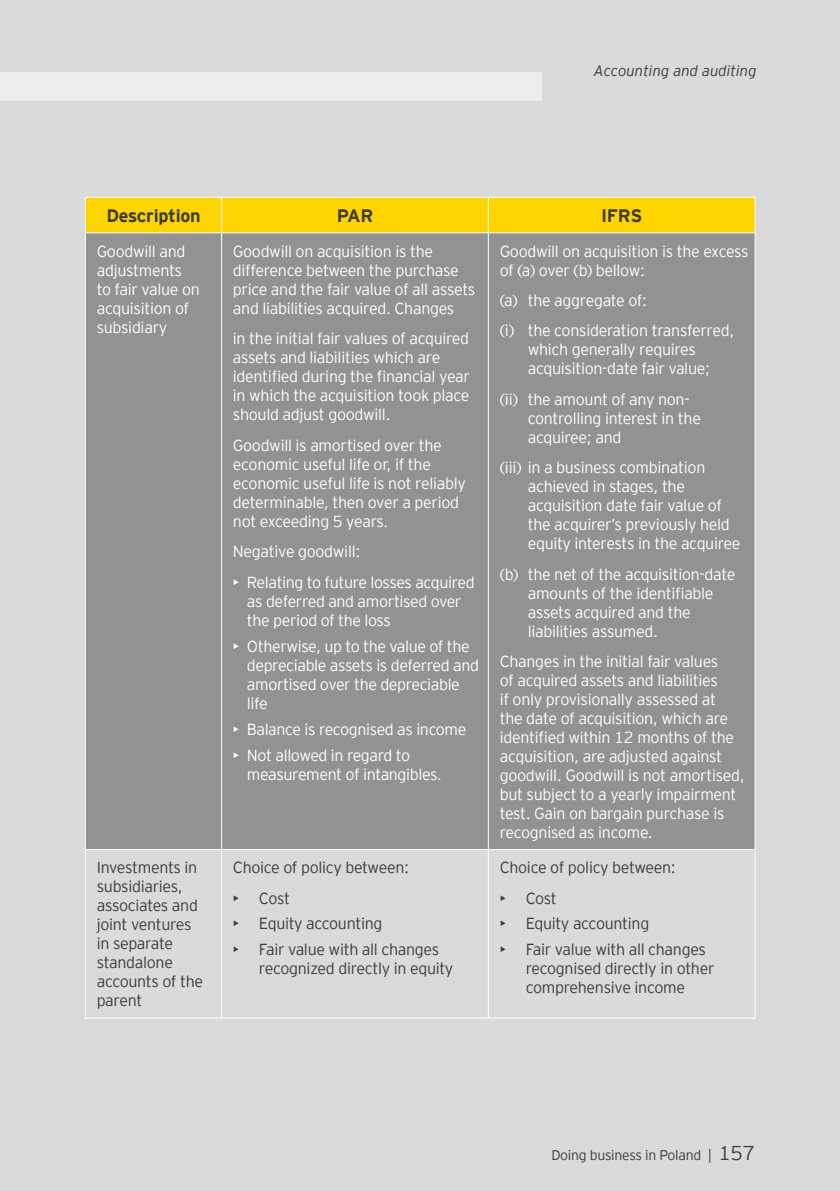
<style>
.page{position:relative;width:840px;height:1191px;background:#fff}
.page>*{position:absolute;margin:0;border:0;box-sizing:border-box;transform-origin:0 0}
.t1{font:700 18px "EY Interstate";letter-spacing:-.02em;color:#3c3c3b}
.t2{font:300 16px/19px "EY Interstate";letter-spacing:-.02em;color:#fff}
.t3{font:300 16px/19px "EY Interstate";letter-spacing:-.02em;color:#3c3c3b}
.t4{font:italic 300 15px "EY Interstate";color:#3c3c3b}
.t5{font:300 14px "EY Interstate";letter-spacing:-.02em;color:#3c3c3b}
.s1{font-size:20px}
</style>
<div class="page">
<div style="left:0;top:0;width:839px;height:1191px;background:#dadada"></div>
<div style="left:0;top:72px;width:540px;height:28px;background:#ededed"></div>
<div style="left:86px;top:198px;width:668px;height:34px;background:#ffd500"></div>
<div style="left:86px;top:233px;width:668px;height:616px;background:#929292"></div>
<hr style="left:221px;top:233px;width:1px;height:616px;background:#fff">
<hr style="left:487px;top:233px;width:1px;height:616px;background:#fff">
<hr style="left:221px;top:849px;width:1px;height:168px;background:#fff">
<hr style="left:487px;top:849px;width:1px;height:168px;background:#fff">
<hr style="left:221px;top:198px;width:1px;height:34px;background:#fff">
<hr style="left:487px;top:198px;width:1px;height:34px;background:#fff">
<hr style="left:85px;top:233px;width:1px;height:616px;background:#fff">
<hr style="left:754px;top:233px;width:1px;height:616px;background:#fff">
<hr style="left:85px;top:849px;width:136px;height:1px;background:#fff">
<hr style="left:221px;top:849px;width:267px;height:1px;background:#fff">
<hr style="left:488px;top:849px;width:267px;height:1px;background:#fff">
<hr style="left:85px;top:849px;width:1px;height:168px;background:#fff">
<hr style="left:754px;top:849px;width:1px;height:168px;background:#fff">
<hr style="left:85px;top:1017px;width:136px;height:1px;background:#fff">
<hr style="left:221px;top:1017px;width:267px;height:1px;background:#fff">
<hr style="left:488px;top:1017px;width:267px;height:1px;background:#fff">
<hr style="left:85px;top:197px;width:136px;height:1px;background:#fff">
<hr style="left:85px;top:198px;width:1px;height:34px;background:#fff">
<hr style="left:221px;top:197px;width:267px;height:1px;background:#fff">
<hr style="left:488px;top:197px;width:267px;height:1px;background:#fff">
<hr style="left:754px;top:198px;width:1px;height:34px;background:#fff">
<hr style="left:85px;top:232px;width:136px;height:1px;background:#fff">
<hr style="left:221px;top:232px;width:267px;height:1px;background:#fff">
<hr style="left:488px;top:232px;width:267px;height:1px;background:#fff">
<p class="t4" style="left:593px;top:60px;width:164px">Accounting and auditing</p>
<p class="t1" style="left:106px;top:203px;width:96px">Description</p>
<p class="t1" style="left:336px;top:203px;width:38px">PAR</p>
<p class="t1" style="left:601px;top:203px;width:43px">IFRS</p>
<p class="t2" style="left:97px;top:241px;width:105px">Goodwill and adjustments to fair value on acquisition of subsidiary</p>
<p class="t2" style="left:233px;top:241px;width:244px">Goodwill on acquisition is the difference between the purchase price and the fair value of all assets and liabilities acquired. Changes</p>
<p class="t2" style="left:233px;top:328px;width:238px">in the initial fair values of acquired assets and liabilities which are identified during the financial year in which the acquisition took place should adjust goodwill.</p>
<p class="t2" style="left:233px;top:434px;width:234px">Goodwill is amortised over the economic useful life or, if the economic useful life is not reliably determinable, then over a period not exceeding 5 years.</p>
<p class="t2" style="left:233px;top:541px;width:129px">Negative goodwill:</p>
<p class="t2" style="left:247px;top:572px;width:229px;text-indent:-14px">• Relating to future losses acquired as deferred and amortised over the period of the loss</p>
<p class="t2" style="left:247px;top:636px;width:233px;text-indent:-14px">• Otherwise, up to the value of the depreciable assets is deferred and amortised over the depreciable life</p>
<p class="t2" style="left:233px;top:719px;width:235px">• Balance is recognised as income</p>
<p class="t2" style="left:247px;top:745px;width:196px;text-indent:-14px">• Not allowed in regard to measurement of intangibles.</p>
<p class="t2" style="left:499px;top:241px;width:250px">Goodwill on acquisition is the excess of (a) over (b) bellow:</p>
<p class="t2" style="left:499px;top:284px;width:236px;line-height:30.4px">(a) the aggregate of:<br>(i) the consideration transferred,</p>
<p class="t2" style="left:527px;top:339px;width:184px">which generally requires acquisition-date fair value;</p>
<p class="t2" style="left:527px;top:389px;width:175px;text-indent:-28px">(ii) the amount of any non&shy;controlling interest in the acquiree; and</p>
<p class="t2" style="left:527px;top:457px;width:214px;text-indent:-28px">(iii) in a business combination achieved in stages, the acquisition date fair value of the acquirer’s previously held equity interests in the acquiree</p>
<p class="t2" style="left:527px;top:563px;width:209px;text-indent:-28px">(b) the net of the acquisition-date amounts of the identifiable assets acquired and the liabilities assumed.</p>
<p class="t2" style="left:499px;top:651px;width:246px">Changes in the initial fair values<br>of acquired assets and liabilities<br>if only provisionally assessed at<br>the date of acquisition, which are identified within 12 months of the acquisition, are adjusted against goodwill. Goodwill is not amortised, but subject to a yearly impairment test. Gain on bargain purchase is recognised as income.</p>
<p class="t3" style="left:97px;top:857px;width:108px">Investments in subsidiaries, associates and joint ventures in separate standalone accounts of the parent</p>
<p class="t3" style="left:233px;top:857px;width:177px">Choice of policy between:</p>
<p class="t3" style="left:233px;top:887px;width:58px">• Cost</p>
<p class="t3" style="left:233px;top:913px;width:151px">• Equity accounting</p>
<p class="t3" style="left:259px;top:939px;width:196px;text-indent:-26px">• Fair value with all changes recognized directly in equity</p>
<p class="t3" style="left:499px;top:857px;width:177px">Choice of policy between:</p>
<p class="t3" style="left:499px;top:887px;width:58px">• Cost</p>
<p class="t3" style="left:499px;top:913px;width:151px">• Equity accounting</p>
<p class="t3" style="left:525px;top:939px;width:190px;text-indent:-26px">• Fair value with all changes recognised directly in other comprehensive income</p>
<p class="t5" style="left:551px;top:1145px;width:205px">Doing business in Poland | <span class="s1">157</span></p>
</div>
